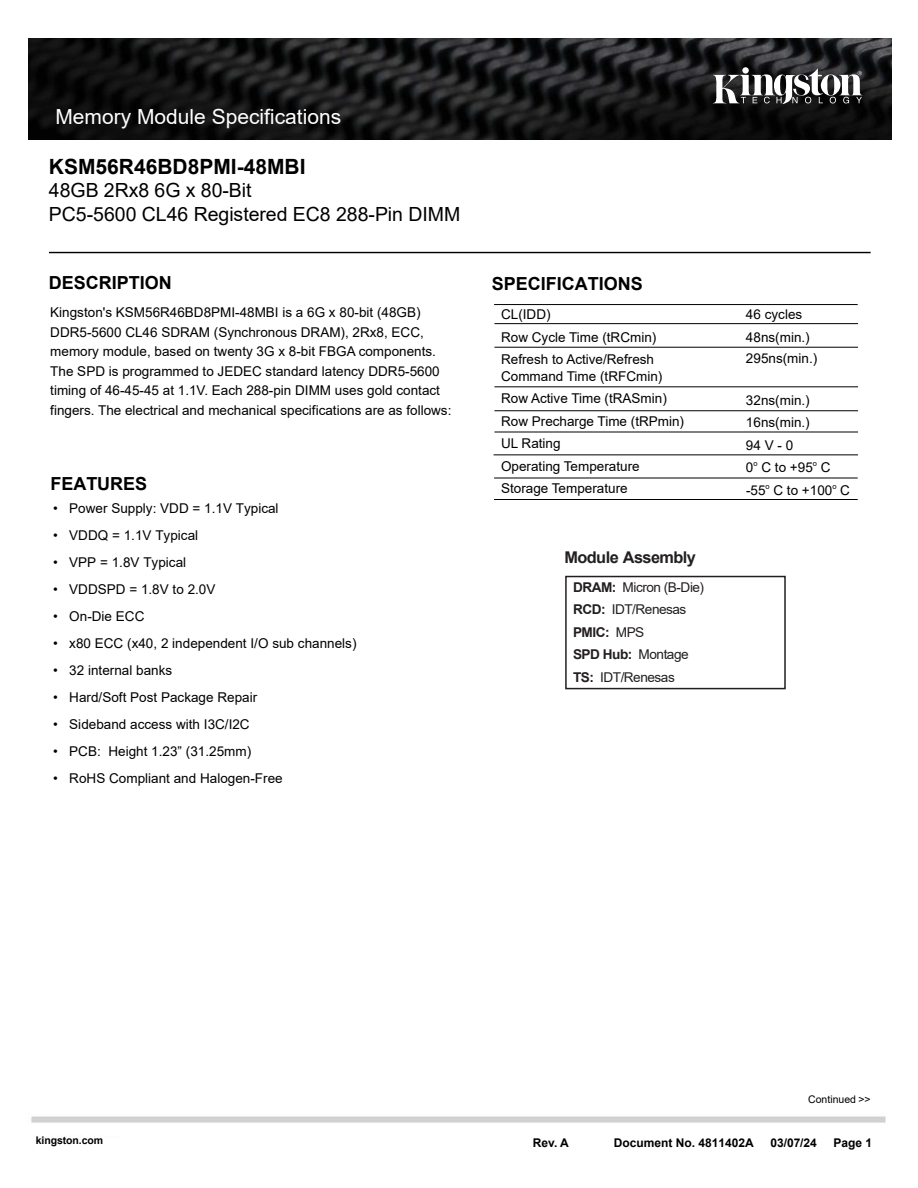
<style>
.page{position:relative;width:918px;height:1188px;background:#fff}
.page>*{position:absolute;margin:0;border:0;box-sizing:border-box;transform-origin:0 0}
.t1{font:700 21px "Arial";color:#000}
.t2{font:20.85px "Arial";color:#fff}
.t3{font:19.5px/23.4px "Arial";color:#010101}
.t4{font:700 18px "Arial";color:#000}
.t5{font:700 16.2px "Arial";letter-spacing:-.035em;color:#231f20}
.t6{font:13.5px/22.5px "Arial";color:#000}
.t7{font:13.5px/22.5px "Arial";letter-spacing:-.035em;color:#231f20}
.t8{font:700 12px "Arial";color:#000}
.t9{font:700 10.5px "Arial";letter-spacing:-.01em;color:#000}
.t10{font:10.5px "Arial";color:#000}
.s1{font-weight:700}
</style>
<div class="page">
<hr style="left:49px;top:252px;width:822px;height:1px;background:#000">
<hr style="left:494px;top:323px;width:364px;height:1px;background:#000">
<hr style="left:494px;top:347px;width:364px;height:1px;background:#000">
<hr style="left:494px;top:386px;width:364px;height:1px;background:#000">
<hr style="left:494px;top:410px;width:364px;height:1px;background:#000">
<hr style="left:494px;top:499px;width:364px;height:1px;background:#000">
<hr style="left:494px;top:478px;width:364px;height:1px;background:#000">
<hr style="left:494px;top:432px;width:364px;height:1px;background:#000">
<hr style="left:494px;top:455px;width:364px;height:1px;background:#000">
<hr style="left:494px;top:304px;width:364px;height:1px;background:#000">
<img style="left:28px;top:39px;width:864px;height:101px">
<svg style="left:713px;top:69px;width:149px;height:35px"></svg>
<div style="left:565px;top:576px;width:221px;height:113px;border:2px solid #231f20"></div>
<h2 class="t2" style="left:55px;top:102px;width:287px">Memory Module Specifications</h2>
<h1 class="t1" style="left:49px;top:152px;width:258px">KSM56R46BD8PMI-48MBI</h1>
<h3 class="t3" style="left:49px;top:179px;width:413px">48GB 2Rx8 6G x 80-Bit<br>PC5-5600 CL46 Registered EC8 288-Pin DIMM</h3>
<h3 class="t4" style="left:49px;top:270px;width:125px">DESCRIPTION</h3>
<h3 class="t4" style="left:492px;top:271px;width:152px">SPECIFICATIONS</h3>
<p class="t6" style="left:50px;top:303px;width:403px;line-height:19.5px">Kingston's KSM56R46BD8PMI-48MBI is a 6G x 80-bit (48GB)<br>DDR5-5600 CL46 SDRAM (Synchronous DRAM), 2Rx8, ECC, memory module, based on twenty 3G x 8-bit FBGA components.<br>The SPD is programmed to JEDEC standard latency DDR5-5600 timing of 46-45-45 at 1.1V. Each 288-pin DIMM uses gold contact fingers. The electrical and mechanical specifications are as follows:</p>
<p class="t6" style="left:501px;top:303px;width:157px">CL(IDD)<br>Row Cycle Time (tRCmin)<br>Refresh to Active/Refresh</p>
<p class="t6" style="left:501px;top:365px;width:185px">Command Time (tRFCmin)<br>Row Active Time (tRASmin)<br>Row Precharge Time (tRPmin)<br>UL Rating<br>Operating Temperature<br>Storage Temperature</p>
<h3 class="t4" style="left:51px;top:471px;width:98px">FEATURES</h3>
<p class="t6" style="left:53px;top:497px;width:227px">• Power Supply: VDD = 1.1V Typical</p>
<p class="t6" style="left:53px;top:524px;width:146px">• VDDQ = 1.1V Typical</p>
<p class="t6" style="left:53px;top:551px;width:134px">• VPP = 1.8V Typical</p>
<p class="t6" style="left:53px;top:578px;width:164px">• VDDSPD = 1.8V to 2.0V</p>
<p class="t6" style="left:53px;top:605px;width:93px">• On-Die ECC</p>
<p class="t6" style="left:53px;top:632px;width:305px">• x80 ECC (x40, 2 independent I/O sub channels)</p>
<p class="t6" style="left:53px;top:659px;width:121px">• 32 internal banks</p>
<p class="t6" style="left:53px;top:686px;width:205px">• Hard/Soft Post Package Repair</p>
<p class="t6" style="left:53px;top:713px;width:198px">• Sideband access with I3C/I2C</p>
<p class="t6" style="left:53px;top:740px;width:199px">• PCB: Height 1.23” (31.25mm)</p>
<p class="t6" style="left:53px;top:767px;width:231px">• RoHS Compliant and Halogen-Free</p>
<p class="t5" style="left:564px;top:546px;width:133px">Module Assembly</p>
<p class="t7" style="left:573px;top:576px;width:133px"><span class="s1">DRAM:</span> Micron (B-Die)<br><span class="s1">RCD:</span> IDT/Renesas<br><span class="s1">PMIC:</span> MPS<br><span class="s1">SPD Hub:</span> Montage<br><span class="s1">TS:</span> IDT/Renesas</p>
<p class="t6" style="left:746px;top:303px;width:65px">46 cycles<br>48ns(min.)</p>
<p class="t6" style="left:746px;top:347px;width:73px">295ns(min.)</p>
<p class="t6" style="left:746px;top:389px;width:106px">32ns(min.)<br>16ns(min.)<br>94 V - 0<br>0<sup>o</sup> C to +95<sup>o</sup> C -55<sup>o</sup> C to +100<sup>o</sup> C</p>
<p class="t10" style="left:808px;top:1092px;width:64px">Continued &gt;&gt;</p>
<p class="t9" style="left:36px;top:1133px;width:69px">kingston.com</p>
<p class="t8" style="left:533px;top:1134px;width:38px">Rev. A</p>
<p class="t8" style="left:614px;top:1134px;width:141px">Document No. 4811402A</p>
<p class="t8" style="left:770px;top:1134px;width:48px">03/07/24</p>
<p class="t8" style="left:834px;top:1134px;width:40px">Page 1</p>
</div>
